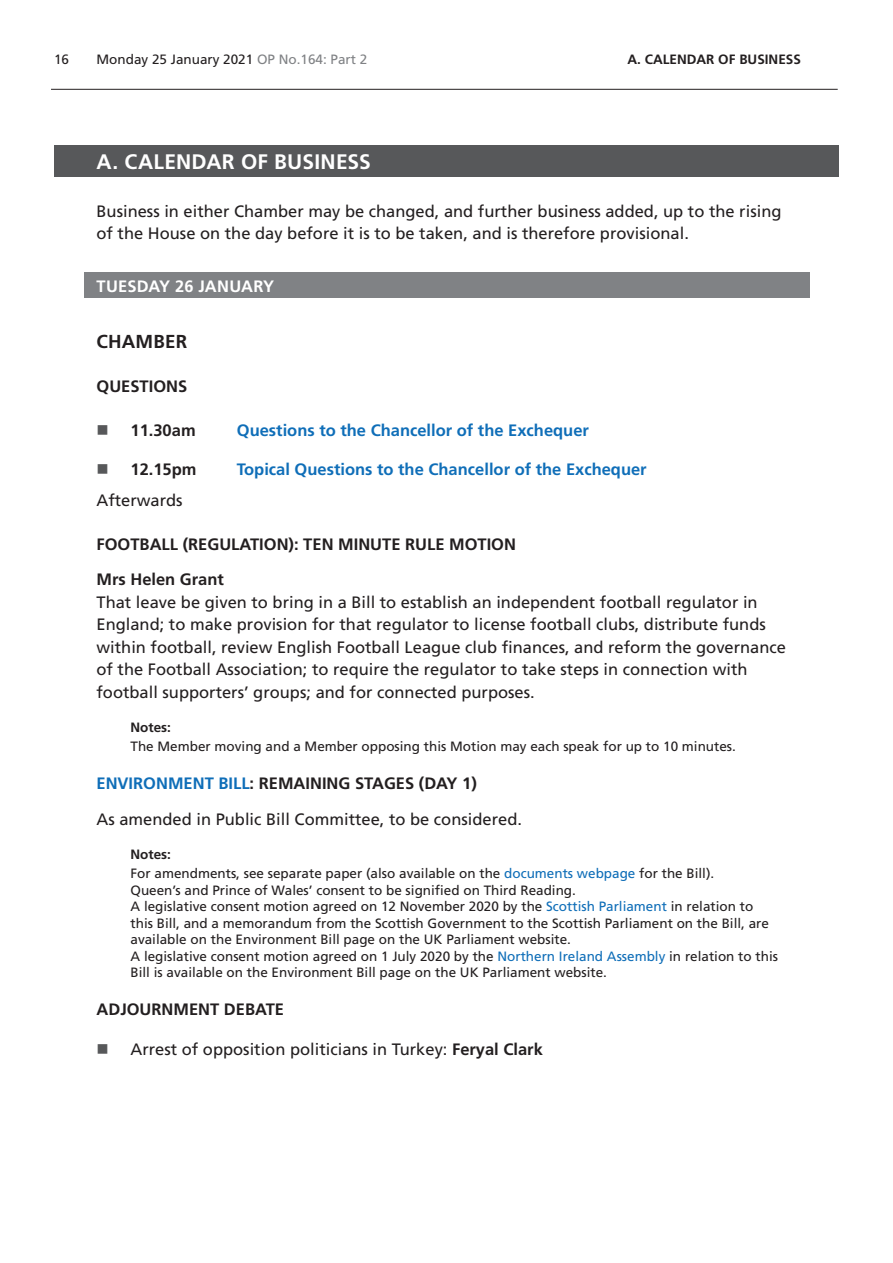
<style>
.page{position:relative;width:893px;height:1263px;background:#fff}
.page>*{position:absolute;margin:0;border:0;box-sizing:border-box;transform-origin:0 0}
.Heading1Grey{font:700 21px "Frutiger LT Std";letter-spacing:.01em;color:#fff}
.FbaLocation{font:700 18.75px "Frutiger LT Std";letter-spacing:.01em;color:#231f20}
.t1{font:16.5px/22.5px "Frutiger LT Std";color:#231f20}
.BoldCaps{font:700 16.5px "Frutiger LT Std";color:#231f20}
.t2{font:700 16.5px "Frutiger LT Std";color:#0f6eb8}
.Heading2Grey{font:700 16.5px "Frutiger LT Std";letter-spacing:.005em;color:#fff}
.MotionSponsor{font:700 16.5px "Frutiger LT Std";color:#231f20}
.NotesText{font:13.5px/16.5px "Frutiger LT Std";color:#231f20}
.NotesTag{font:700 13.5px "Frutiger LT Std";color:#231f20}
.s1{color:#808285}
.s2{color:#0f6eb8}
.s3{font-weight:700}
</style>
<div class="page">
<hr style="left:51px;top:89px;width:787px;height:1px;background:#231f20">
<div style="left:54px;top:146px;width:785px;height:31px;background:#57585a"></div>
<div style="left:84px;top:273px;width:725px;height:25px;background:#808285"></div>
<p class="NotesText" style="left:54px;top:51px;width:17px">16</p>
<p class="NotesText" style="left:97px;top:51px;width:272px">Monday 25 January 2021 <span class="s1">OP No.164: Part 2</span></p>
<p class="NotesTag" style="left:628px;top:52px;width:36px">A. Calendar</p>
<p class="NotesTag" style="left:718px;top:52px;width:38px">of Business</p>
<h2 class="Heading1Grey" style="left:97px;top:149px;width:276px">A. CALENDAR OF BUSINESS</h2>
<p class="t1" style="left:97px;top:200px;width:686px">Business in either Chamber may be changed, and further business added, up to the rising of the House on the day before it is to be taken, and is therefore provisional.</p>
<h2 class="Heading2Grey" style="left:97px;top:276px;width:179px">TUESDAY 26 JANUARY</h2>
<p class="FbaLocation" style="left:97px;top:331px;width:92px">CHAMBER</p>
<p class="BoldCaps" style="left:97px;top:376px;width:92px">QUESTIONS</p>
<p class="BoldCaps" style="left:131px;top:420px;width:67px">11.30am</p>
<p class="t2" style="left:237px;top:420px;width:354px">Questions to the Chancellor of the Exchequer</p>
<p class="BoldCaps" style="left:131px;top:460px;width:68px">12.15pm</p>
<p class="t2" style="left:237px;top:460px;width:411px">Topical Questions to the Chancellor of the Exchequer</p>
<p class="t1" style="left:97px;top:489px;width:88px">Afterwards</p>
<p class="BoldCaps" style="left:97px;top:534px;width:421px">FOOTBALL (REGULATION): TEN MINUTE RULE MOTION</p>
<p class="MotionSponsor" style="left:97px;top:570px;width:129px">Mrs Helen Grant</p>
<p class="t1" style="left:97px;top:591px;width:691px">That leave be given to bring in a Bill to establish an independent football regulator in England; to make provision for that regulator to license football clubs, distribute funds within football, review English Football League club finances, and reform the governance of the Football Association; to require the regulator to take steps in connection with football supporters’ groups; and for connected purposes.</p>
<p class="NotesTag" style="left:131px;top:719px;width:42px">Notes:</p>
<p class="NotesText" style="left:131px;top:738px;width:607px">The Member moving and a Member opposing this Motion may each speak for up to 10 minutes.</p>
<p class="BoldCaps" style="left:97px;top:774px;width:382px"><span class="s2">ENVIRONMENT BILL</span>: REMAINING STAGES (DAY 1)</p>
<p class="t1" style="left:97px;top:808px;width:427px">As amended in Public Bill Committee, to be considered.</p>
<p class="NotesTag" style="left:131px;top:846px;width:42px">Notes:</p>
<p class="NotesText" style="left:131px;top:865px;width:585px">For amendments, see separate paper (also available on the <span class="s2">documents webpage</span> for the Bill).</p>
<p class="NotesText" style="left:131px;top:882px;width:447px">Queen’s and Prince of Wales’ consent to be signified on Third Reading.</p>
<p class="NotesText" style="left:131px;top:898px;width:640px">A legislative consent motion agreed on 12 November 2020 by the <span class="s2">Scottish Parliament</span> in relation to this Bill, and a memorandum from the Scottish Government to the Scottish Parliament on the Bill, are available on the Environment Bill page on the UK Parliament website.</p>
<p class="NotesText" style="left:131px;top:948px;width:649px">A legislative consent motion agreed on 1 July 2020 by the <span class="s2">Northern Ireland Assembly</span> in relation to this<br>Bill is available on the Environment Bill page on the UK Parliament website.</p>
<p class="BoldCaps" style="left:97px;top:1000px;width:189px">ADJOURNMENT DEBATE</p>
<p class="t1" style="left:131px;top:1038px;width:414px">Arrest of opposition politicians in Turkey: <span class="s3">Feryal Clark</span></p>
</div>
